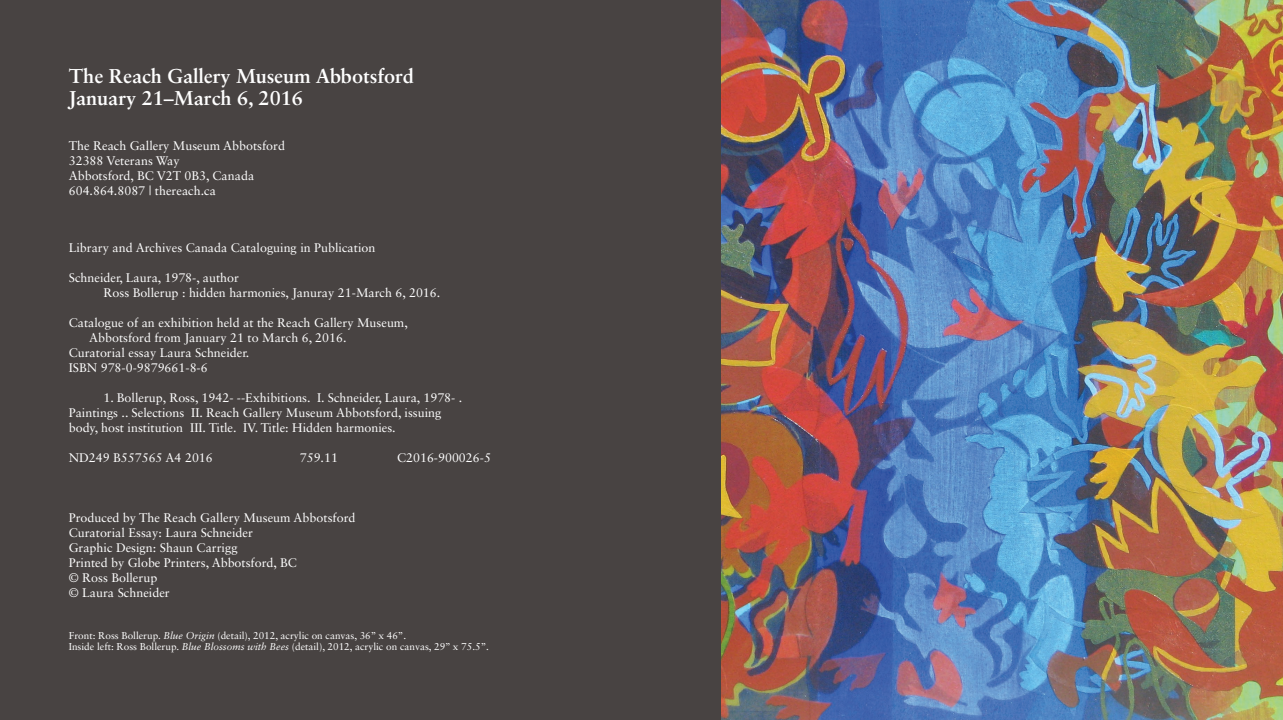
<style>
.page{position:relative;width:1283px;height:720px;background:#fff}
.page>*{position:absolute;margin:0;border:0;box-sizing:border-box;transform-origin:0 0}
.t1{font:700 20px "Sabon LT Std";color:#fff}
.t2{font:12.5px "Sabon LT Std";color:#fff}
.t3{font:10px "Sabon LT Std";color:#fff}
.s1{font-style:italic}
</style>
<div class="page">
<img style="left:720px;top:0;width:562px;height:720px">
<div style="left:0;top:0;width:720px;height:720px;background:#484342"></div>
<p class="t1" style="left:69px;top:63px;width:347px">The Reach Gallery Museum Abbotsford</p>
<p class="t1" style="left:69px;top:86px;width:236px">January 21–March 6, 2016</p>
<p class="t2" style="left:69px;top:139px;width:218px">The Reach Gallery Museum Abbotsford</p>
<p class="t2" style="left:69px;top:154px;width:113px">32388 Veterans Way</p>
<p class="t2" style="left:69px;top:169px;width:187px">Abbotsford, BC V2T 0B3, Canada</p>
<p class="t2" style="left:69px;top:184px;width:149px">604.864.8087 | thereach.ca</p>
<p class="t2" style="left:69px;top:241px;width:308px">Library and Archives Canada Cataloguing in Publication</p>
<p class="t2" style="left:69px;top:271px;width:172px">Schneider, Laura, 1978-, author</p>
<p class="t2" style="left:103px;top:286px;width:338px">Ross Bollerup : hidden harmonies, Januray 21-March 6, 2016.</p>
<p class="t2" style="left:69px;top:316px;width:340px">Catalogue of an exhibition held at the Reach Gallery Museum,</p>
<p class="t2" style="left:89px;top:331px;width:259px">Abbotsford from January 21 to March 6, 2016.</p>
<p class="t2" style="left:69px;top:346px;width:182px">Curatorial essay Laura Schneider.</p>
<p class="t2" style="left:69px;top:361px;width:140px">ISBN 978-0-9879661-8-6</p>
<p class="t2" style="left:103px;top:391px;width:360px">1. Bollerup, Ross, 1942- --Exhibitions. I. Schneider, Laura, 1978- .</p>
<p class="t2" style="left:69px;top:406px;width:374px">Paintings .. Selections II. Reach Gallery Museum Abbotsford, issuing</p>
<p class="t2" style="left:69px;top:421px;width:328px">body, host institution III. Title. IV. Title: Hidden harmonies.</p>
<p class="t2" style="left:69px;top:451px;width:146px">ND249 B557565 A4 2016</p>
<p class="t2" style="left:300px;top:451px;width:40px">759.11</p>
<p class="t2" style="left:397px;top:451px;width:95px">C2016-900026-5</p>
<p class="t2" style="left:69px;top:510px;width:288px">Produced by The Reach Gallery Museum Abbotsford</p>
<p class="t2" style="left:69px;top:525px;width:186px">Curatorial Essay: Laura Schneider</p>
<p class="t2" style="left:69px;top:540px;width:170px">Graphic Design: Shaun Carrigg</p>
<p class="t2" style="left:69px;top:555px;width:229px">Printed by Globe Printers, Abbotsford, BC</p>
<p class="t2" style="left:69px;top:570px;width:90px">© Ross Bollerup</p>
<p class="t2" style="left:69px;top:585px;width:102px">© Laura Schneider</p>
<p class="t3" style="left:69px;top:630px;width:339px">Front: Ross Bollerup. <span class="s1">Blue Origin</span> (detail), 2012, acrylic on canvas, 36” x 46”.</p>
<p class="t3" style="left:69px;top:641px;width:422px">Inside left: Ross Bollerup. <span class="s1">Blue Blossoms with Bees</span> (detail), 2012, acrylic on canvas, 29” x 75.5”.</p>
</div>
